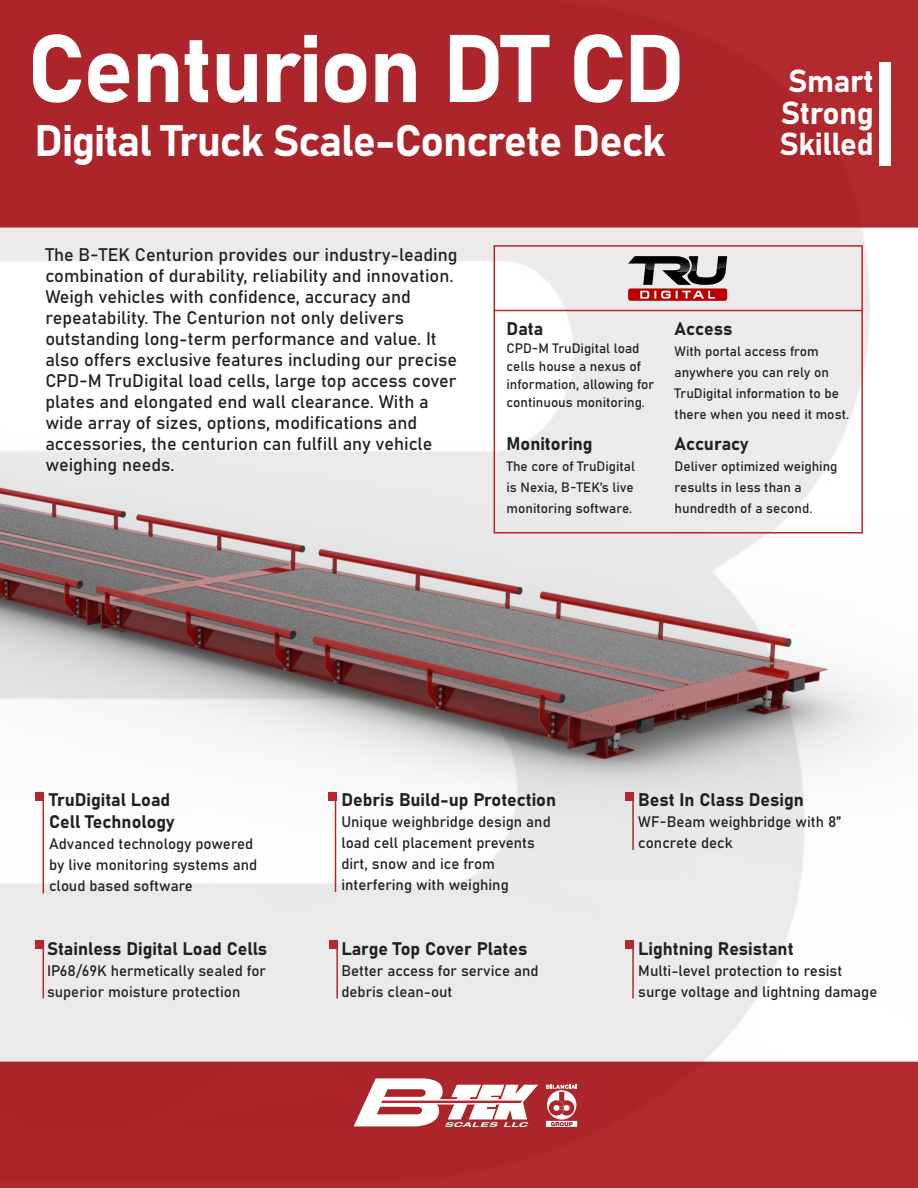
<style>
.page{position:relative;width:918px;height:1188px;background:#ac252b}
.page>*{position:absolute;margin:0;border:0;box-sizing:border-box;transform-origin:0 0}
.t1{font:94.5px "Bahnschrift";letter-spacing:-.025em;color:#fff}
.t2{font:43.5px "Bahnschrift";letter-spacing:-.025em;color:#fff}
.t3{font:31.5px "Bahnschrift";letter-spacing:-.01em;color:#fff}
.t4{font:18px/21px "Bahnschrift";color:#231f20}
.t5{font:15px/21px "Bahnschrift";color:#231f20}
.t6{font:13.5px/18px "Bahnschrift";color:#231f20}
</style>
<div class="page">
<img style="left:0;top:144px;width:918px;height:985px">
<div style="left:880px;top:62px;width:11px;height:104px;background:#fff"></div>
<svg style="left:354px;top:1078px;width:184px;height:49px"></svg>
<svg style="left:546px;top:1085px;width:31px;height:42px"></svg>
<div style="left:628px;top:288px;width:99px;height:13px;background:#ba0000;border-radius:2px"></div>
<svg style="left:640px;top:291px;width:75px;height:8px"></svg>
<svg style="left:628px;top:256px;width:99px;height:29px;background:#777"></svg>
<div style="left:494px;top:245px;width:369px;height:289px;border:2px solid #b1282d"></div>
<hr style="left:494px;top:310px;width:368px;height:1px;background:#b1282d">
<div style="left:36px;top:792px;width:8px;height:9px;background:#b1282d"></div>
<hr style="left:43px;top:792px;width:1px;height:102px;background:#b1282d">
<div style="left:328px;top:792px;width:8px;height:9px;background:#b1282d"></div>
<hr style="left:335px;top:792px;width:1px;height:100px;background:#b1282d">
<div style="left:625px;top:792px;width:9px;height:9px;background:#b1282d"></div>
<hr style="left:632px;top:792px;width:2px;height:58px;background:#b1282d">
<div style="left:625px;top:941px;width:9px;height:8px;background:#b1282d"></div>
<hr style="left:632px;top:941px;width:2px;height:57px;background:#b1282d">
<div style="left:330px;top:941px;width:8px;height:8px;background:#b1282d"></div>
<hr style="left:336px;top:941px;width:2px;height:57px;background:#b1282d">
<div style="left:36px;top:941px;width:8px;height:8px;background:#b1282d"></div>
<hr style="left:43px;top:941px;width:1px;height:57px;background:#b1282d">
<p class="t1" style="left:27px;top:-3px;width:660px">Centurion DT CD</p>
<p class="t2" style="left:35px;top:108px;width:632px">Digital Truck Scale-Concrete Deck</p>
<p class="t3" style="left:788px;top:57px;width:87px">Smart</p>
<p class="t3" style="left:781px;top:89px;width:94px">Strong</p>
<p class="t3" style="left:780px;top:120px;width:96px">Skilled</p>
<p class="t4" style="left:45px;top:243px;width:414px">The B-TEK Centurion provides our industry-leading combination of durability, reliability and innovation.<br>Weigh vehicles with confidence, accuracy and repeatability. The Centurion not only delivers outstanding long-term performance and value. It also offers exclusive features including our precise CPD-M TruDigital load cells, large top access cover plates and elongated end wall clearance. With a wide array of sizes, options, modifications and accessories, the centurion can fulfill any vehicle weighing needs.</p>
<p class="t4" style="left:507px;top:317px;width:38px">Data</p>
<p class="t6" style="left:507px;top:338px;width:149px">CPD-M TruDigital load cells house a nexus of information, allowing for continuous monitoring.</p>
<p class="t4" style="left:507px;top:432px;width:88px">Monitoring</p>
<p class="t6" style="left:507px;top:456px;width:130px">The core of TruDigital</p>
<p class="t6" style="left:507px;top:476px;width:129px;line-height:21px">is Nexia, B-TEK’s live monitoring software.</p>
<p class="t4" style="left:675px;top:317px;width:59px">Access</p>
<p class="t6" style="left:675px;top:341px;width:146px">With portal access from</p>
<p class="t6" style="left:675px;top:361px;width:166px;line-height:21px">anywhere you can rely on<br>TruDigital information to be</p>
<p class="t6" style="left:675px;top:404px;width:176px">there when you need it most.</p>
<p class="t4" style="left:675px;top:432px;width:75px">Accuracy</p>
<p class="t6" style="left:675px;top:455px;width:164px;line-height:21px">Deliver optimized weighing results in less than a</p>
<p class="t6" style="left:675px;top:498px;width:139px">hundredth of a second.</p>
<p class="t4" style="left:49px;top:788px;width:123px">TruDigital Load</p>
<p class="t4" style="left:49px;top:810px;width:127px">Cell Technology</p>
<p class="t5" style="left:49px;top:833px;width:210px">Advanced technology powered by live monitoring systems and cloud based software</p>
<p class="t4" style="left:47px;top:937px;width:222px">Stainless Digital Load Cells</p>
<p class="t5" style="left:47px;top:959px;width:220px">IP68/69K hermetically sealed for superior moisture protection</p>
<p class="t4" style="left:341px;top:788px;width:216px">Debris Build-up Protection</p>
<p class="t5" style="left:341px;top:810px;width:211px">Unique weighbridge design and load cell placement prevents dirt, snow and ice from interfering with weighing</p>
<p class="t4" style="left:341px;top:937px;width:188px">Large Top Cover Plates</p>
<p class="t5" style="left:341px;top:959px;width:199px">Better access for service and debris clean-out</p>
<p class="t4" style="left:638px;top:788px;width:167px">Best In Class Design</p>
<p class="t5" style="left:638px;top:810px;width:205px">WF-Beam weighbridge with 8” concrete deck</p>
<p class="t4" style="left:638px;top:937px;width:157px">Lightning Resistant</p>
<p class="t5" style="left:638px;top:959px;width:241px">Multi-level protection to resist surge voltage and lightning damage</p>
</div>
